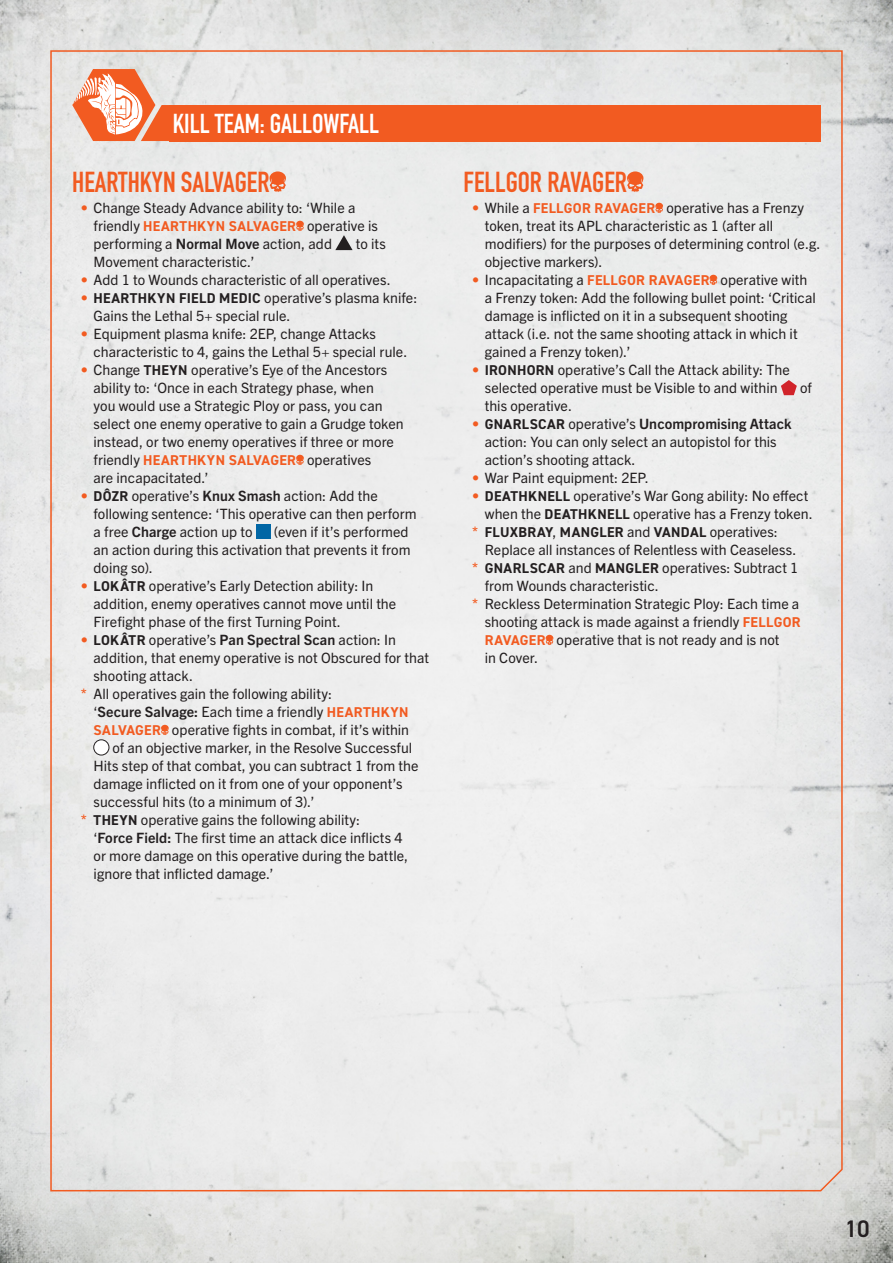
<style>
.page{position:relative;width:893px;height:1263px;background:#fff}
.page>*{position:absolute;margin:0;border:0;box-sizing:border-box;transform-origin:0 0}
._3__Header_KT_FAQ_v2{font:28.5px "DIN Engschrift LT Pro";color:#f25b21}
._8__Section_Header_KT_FAQ_v2{font:27px "DIN Engschrift LT Pro";color:#fff}
.t1{font:600 24px "DIN2014";color:#231f20}
.t2{font:14.25px/18px "Trade Gothic Next LT Pro";letter-spacing:.005em;color:#231f20}
.s1{color:#f25b21}
.s2{font-family:"DIN2014";font-weight:700;color:#f25b21}
.s3{font-weight:700}
.s4{font-family:"DIN2014";font-weight:700}
.s5{font-weight:700;color:#f25b21}
</style>
<div class="page">
<img style="left:0;top:0;width:893px;height:1263px">
<div style="left:50px;top:50px;width:793px;height:1142px;background:#ececec"></div>
<div style="left:169px;top:105px;width:652px;height:36px;background:#f25b21"></div>
<svg style="left:269px;top:171px;width:17px;height:21px"></svg>
<svg style="left:296px;top:221px;width:8px;height:10px"></svg>
<svg style="left:335px;top:235px;width:18px;height:15px"></svg>
<svg style="left:296px;top:455px;width:8px;height:10px"></svg>
<div style="left:256px;top:524px;width:15px;height:15px;background:#0166a5"></div>
<svg style="left:161px;top:725px;width:8px;height:10px"></svg>
<div style="left:94px;top:740px;width:15px;height:15px;background:#fff;border-radius:50%"></div>
<div style="left:94px;top:740px;width:15px;height:15px;border:1px solid #231f20;border-radius:50%"></div>
<svg style="left:627px;top:171px;width:16px;height:21px"></svg>
<svg style="left:655px;top:203px;width:8px;height:10px"></svg>
<svg style="left:709px;top:275px;width:8px;height:10px"></svg>
<svg style="left:781px;top:380px;width:16px;height:15px"></svg>
<svg style="left:546px;top:635px;width:7px;height:10px"></svg>
<svg style="left:72px;top:69px;width:357px;height:72px"></svg>
<p class="_8__Section_Header_KT_FAQ_v2" style="left:173px;top:107px;width:208px">KILL TEAM: GALLOWFALL</p>
<p class="_3__Header_KT_FAQ_v2" style="left:72px;top:165px;width:199px">HEARTHKYN SALVAGER</p>
<p class="t2" style="left:94px;top:198px;width:286px;text-indent:-13px"><span class="s1">•</span> Change Steady Advance ability to: ‘While a friendly <span class="s2">HEARTHKYN SALVAGER</span> operative is performing a <span class="s3">Normal Move</span> action, add</p>
<p class="t2" style="left:356px;top:234px;width:32px">to its</p>
<p class="t2" style="left:94px;top:252px;width:162px">Movement characteristic.’</p>
<p class="t2" style="left:81px;top:270px;width:311px"><span class="s1">•</span> Add 1 to Wounds characteristic of all operatives.</p>
<p class="t2" style="left:94px;top:288px;width:325px;text-indent:-13px"><span class="s1">•</span> <span class="s4">HEARTHKYN FIELD MEDIC</span> operative’s plasma knife:<br>Gains the Lethal 5+ special rule.</p>
<p class="t2" style="left:94px;top:324px;width:315px;text-indent:-13px"><span class="s1">•</span> Equipment plasma knife: 2EP, change Attacks characteristic to 4, gains the Lethal 5+ special rule.</p>
<p class="t2" style="left:94px;top:360px;width:312px;text-indent:-13px"><span class="s1">•</span> Change <span class="s4">THEYN</span> operative’s Eye of the Ancestors ability to: ‘Once in each Strategy phase, when<br>you would use a Strategic Ploy or pass, you can select one enemy operative to gain a Grudge token instead, or two enemy operatives if three or more friendly <span class="s2">HEARTHKYN SALVAGER</span> operatives<br>are incapacitated.’</p>
<p class="t2" style="left:94px;top:486px;width:325px;text-indent:-13px"><span class="s1">•</span> <span class="s4">DÔZR</span> operative’s <span class="s3">Knux Smash</span> action: Add the following sentence: ‘This operative can then perform a free <span class="s3">Charge</span> action up to</p>
<p class="t2" style="left:94px;top:522px;width:319px;text-indent:180px">(even if it’s performed an action during this activation that prevents it from doing so).</p>
<p class="t2" style="left:94px;top:576px;width:304px;text-indent:-13px"><span class="s1">•</span> <span class="s4">LOKÂTR</span> operative’s Early Detection ability: In addition, enemy operatives cannot move until the<br>Firefight phase of the first Turning Point.</p>
<p class="t2" style="left:94px;top:630px;width:337px;text-indent:-13px"><span class="s1">•</span> <span class="s4">LOKÂTR</span> operative’s <span class="s3">Pan Spectral Scan</span> action: In addition, that enemy operative is not Obscured for that shooting attack.</p>
<p class="t2" style="left:81px;top:684px;width:253px"><span class="s5">*</span> All operatives gain the following ability:</p>
<p class="t2" style="left:94px;top:702px;width:316px">‘<span class="s3">Secure Salvage:</span> Each time a friendly <span class="s2">HEARTHKYN</span></p>
<p class="t2" style="left:94px;top:720px;width:317px"><span class="s2">SALVAGER</span> operative fights in combat, if it’s within</p>
<p class="t2" style="left:112px;top:738px;width:301px">of an objective marker, in the Resolve Successful</p>
<p class="t2" style="left:94px;top:756px;width:327px">Hits step of that combat, you can subtract 1 from the</p>
<p class="t2" style="left:94px;top:774px;width:310px">damage inflicted on it from one of your opponent’s</p>
<p class="t2" style="left:94px;top:792px;width:222px">successful hits (to a minimum of 3).’</p>
<p class="t2" style="left:94px;top:810px;width:316px;text-indent:-13px"><span class="s5">*</span> <span class="s4">THEYN</span> operative gains the following ability:<br>‘<span class="s3">Force Field:</span> The first time an attack dice inflicts 4 or more damage on this operative during the battle, ignore that inflicted damage.’</p>
<p class="_3__Header_KT_FAQ_v2" style="left:463px;top:165px;width:165px">FELLGOR RAVAGER</p>
<p class="t2" style="left:485px;top:198px;width:337px;text-indent:-13px"><span class="s1">•</span> While a <span class="s2">FELLGOR RAVAGER</span> operative has a Frenzy token, treat its APL characteristic as 1 (after all modifiers) for the purposes of determining control (e.g. objective markers).</p>
<p class="t2" style="left:485px;top:270px;width:333px;text-indent:-13px"><span class="s1">•</span> Incapacitating a <span class="s2">FELLGOR RAVAGER</span> operative with a Frenzy token: Add the following bullet point: ‘Critical damage is inflicted on it in a subsequent shooting attack (i.e. not the same shooting attack in which it gained a Frenzy token).’</p>
<p class="t2" style="left:472px;top:360px;width:319px;text-align:center"><span class="s1">•</span> <span class="s4">IRONHORN</span> operative’s Call the Attack ability: The selected operative must be Visible to and within</p>
<p class="t2" style="left:800px;top:378px;width:13px">of</p>
<p class="t2" style="left:485px;top:396px;width:89px">this operative.</p>
<p class="t2" style="left:485px;top:414px;width:308px;text-indent:-13px"><span class="s1">•</span> <span class="s4">GNARLSCAR</span> operative’s <span class="s3">Uncompromising Attack </span>action: You can only select an autopistol for this action’s shooting attack.</p>
<p class="t2" style="left:472px;top:468px;width:178px"><span class="s1">•</span> War Paint equipment: 2EP.</p>
<p class="t2" style="left:485px;top:486px;width:329px;text-indent:-13px"><span class="s1">•</span> <span class="s4">DEATHKNELL</span> operative’s War Gong ability: No effect when the <span class="s4">DEATHKNELL</span> operative has a Frenzy token.</p>
<p class="t2" style="left:485px;top:522px;width:313px;text-indent:-13px"><span class="s5">*</span> <span class="s4">FLUXBRAY</span>, <span class="s4">MANGLER</span> and <span class="s4">VANDAL</span> operatives:<br>Replace all instances of Relentless with Ceaseless.</p>
<p class="t2" style="left:485px;top:558px;width:315px;text-indent:-13px"><span class="s5">*</span> <span class="s4">GNARLSCAR</span> and <span class="s4">MANGLER</span> operatives: Subtract 1 from Wounds characteristic.</p>
<p class="t2" style="left:485px;top:594px;width:317px;text-indent:-13px"><span class="s5">*</span> Reckless Determination Strategic Ploy: Each time a shooting attack is made against a friendly <span class="s2">FELLGOR RAVAGER</span> operative that is not ready and is not<br>in Cover.</p>
<h3 class="t1" style="left:845px;top:1212px;width:27px">10</h3>
</div>
